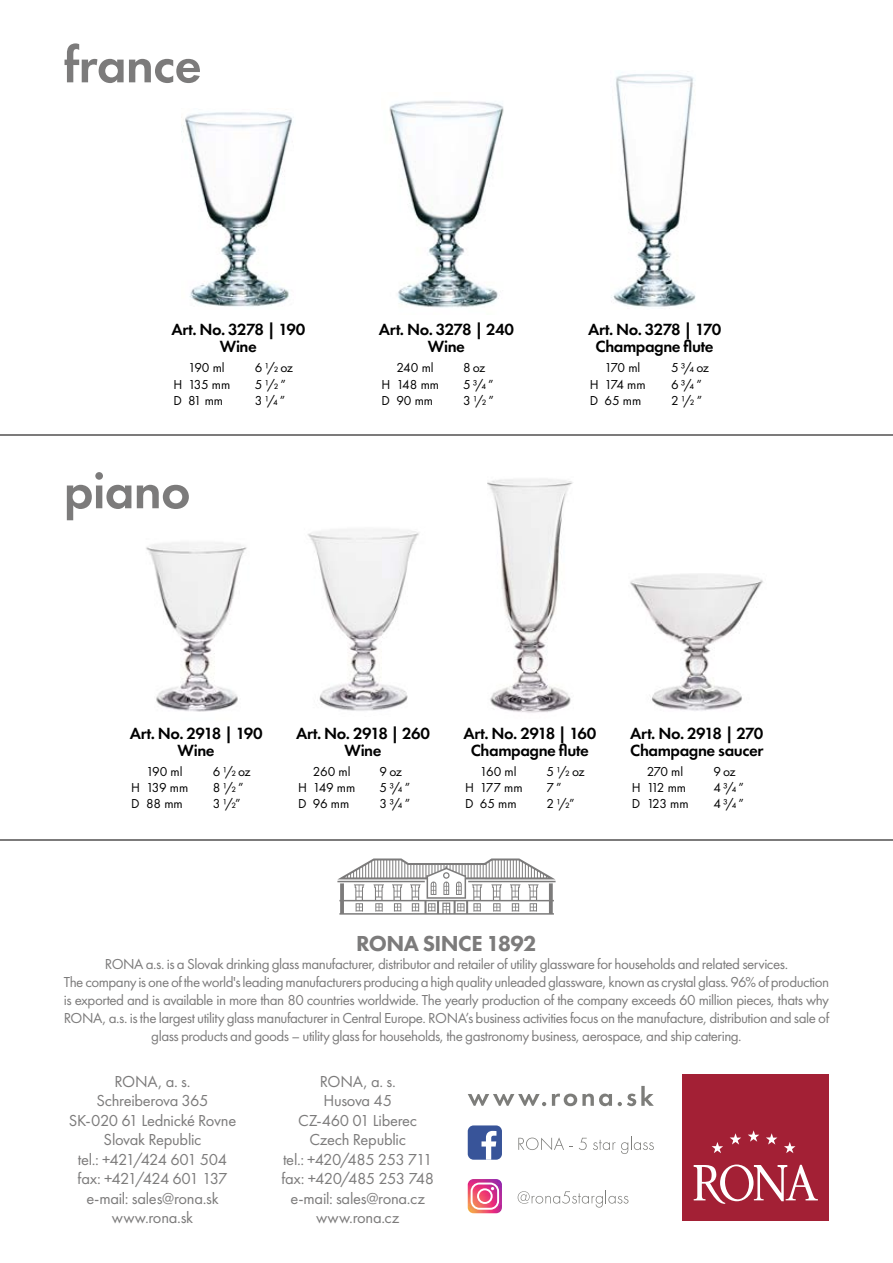
<style>
.page{position:relative;width:893px;height:1263px;background:#fff}
.page>*{position:absolute;margin:0;border:0;box-sizing:border-box;transform-origin:0 0}
.t1{font:600 52.5px "Futura PT";letter-spacing:-.015em;color:#7c7b7b}
.t2{font:800 22.5px "Futura PT";letter-spacing:-.025em;color:#7c7b7b}
.t3{font:600 16.8px/16.8px "Futura PT";letter-spacing:-.025em;color:#000;text-align:center}
.t4{font:16.5px/19.5px "Futura PT";letter-spacing:-.02em;color:#7c7b7b;text-align:center}
.t5{font:15px/18px "Futura PT";letter-spacing:-.03em;color:#7c7b7b;text-align:center}
.t6{font:13.5px/16.2px "Futura PT";letter-spacing:-.02em;color:#000}
</style>
<div class="page">
<div style="left:682px;top:1074px;width:147px;height:147px;background:#a32035"></div>
<svg style="left:694px;top:1130px;width:124px;height:74px"></svg>
<svg style="left:337px;top:858px;width:219px;height:57px"></svg>
<svg style="left:468px;top:1094px;width:78px;height:12px"></svg>
<svg style="left:552px;top:1093px;width:60px;height:13px"></svg>
<svg style="left:618px;top:1086px;width:36px;height:20px"></svg>
<div style="left:468px;top:1125px;width:34px;height:35px;background:#385499;border-radius:6px"></div>
<svg style="left:481px;top:1131px;width:15px;height:29px"></svg>
<svg style="left:518px;top:1137px;width:55px;height:13px"></svg>
<svg style="left:579px;top:1138px;width:8px;height:12px"></svg>
<svg style="left:593px;top:1137px;width:61px;height:17px"></svg>
<svg style="left:518px;top:1190px;width:110px;height:17px"></svg>
<img style="left:468px;top:1179px;width:34px;height:34px">
<svg style="left:471px;top:1182px;width:28px;height:28px"></svg>
<img style="left:181px;top:112px;width:111px;height:195px">
<img style="left:611px;top:74px;width:85px;height:233px">
<img style="left:389px;top:100px;width:115px;height:208px">
<hr style="left:0;top:839px;width:893px;height:1px;background:#7c7b7b">
<hr style="left:0;top:434px;width:893px;height:2px;background:#7c7b7b">
<img style="left:146px;top:542px;width:101px;height:170px">
<img style="left:487px;top:479px;width:86px;height:234px">
<img style="left:307px;top:529px;width:112px;height:182px">
<img style="left:630px;top:574px;width:133px;height:137px">
<h1 class="t1" style="left:64px;top:32px;width:140px">france</h1>
<p class="t3" style="left:171px;top:321px;width:135px">Art. No. 3278 | 190<br>Wine</p>
<p class="t6" style="left:173px;top:376px;width:58px">H 135 mm<br>D</p>
<p class="t6" style="left:255px;top:360px;width:40px">6 ¹/₂ oz<br>5 ¹/₂ ”<br>3 ¹/₄ ”</p>
<p class="t6" style="left:188px;top:360px;width:38px">190 ml</p>
<p class="t6" style="left:188px;top:392px;width:37px">81 mm</p>
<h1 class="t1" style="left:64px;top:458px;width:128px">piano</h1>
<p class="t3" style="left:379px;top:321px;width:137px">Art. No. 3278 | 240<br>Wine</p>
<p class="t6" style="left:382px;top:376px;width:59px">H 148 mm<br>D</p>
<p class="t6" style="left:396px;top:360px;width:39px">240 ml</p>
<p class="t6" style="left:396px;top:392px;width:38px">90 mm</p>
<p class="t6" style="left:463px;top:360px;width:33px">8 oz<br>5 ³/₄ ”<br>3 ¹/₂ ”</p>
<p class="t3" style="left:588px;top:321px;width:135px">Art. No. 3278 | 170<br>Champagne flute</p>
<p class="t6" style="left:590px;top:376px;width:57px">H 174 mm<br>D</p>
<p class="t6" style="left:671px;top:360px;width:39px">5 ³/₄ oz<br>6 ³/₄ ”<br>2 ¹/₂ ”</p>
<p class="t6" style="left:604px;top:360px;width:37px">170 ml</p>
<p class="t6" style="left:604px;top:392px;width:38px">65 mm</p>
<p class="t3" style="left:130px;top:724px;width:134px">Art. No. 2918 | 190<br>Wine</p>
<p class="t6" style="left:131px;top:779px;width:59px">H 139 mm<br>D</p>
<p class="t6" style="left:213px;top:763px;width:40px">6 ¹/₂ oz<br>8 ¹/₂ ”<br>3 ¹/₂”</p>
<p class="t6" style="left:146px;top:763px;width:38px">190 ml</p>
<p class="t6" style="left:146px;top:795px;width:38px">88 mm</p>
<p class="t3" style="left:296px;top:724px;width:135px">Art. No. 2918 | 260<br>Wine</p>
<p class="t6" style="left:298px;top:779px;width:59px">H 149 mm<br>D</p>
<p class="t6" style="left:313px;top:763px;width:39px">260 ml</p>
<p class="t6" style="left:313px;top:795px;width:38px">96 mm</p>
<p class="t6" style="left:380px;top:763px;width:32px">9 oz<br>5 ³/₄ ”<br>3 ³/₄ ”</p>
<p class="t3" style="left:463px;top:724px;width:134px">Art. No. 2918 | 160<br>Champagne flute</p>
<p class="t6" style="left:465px;top:779px;width:59px">H 177 mm<br>D</p>
<p class="t6" style="left:547px;top:763px;width:40px">5 ¹/₂ oz<br>7 ”<br>2 ¹/₂”</p>
<p class="t6" style="left:480px;top:763px;width:38px">160 ml</p>
<p class="t6" style="left:480px;top:795px;width:38px">65 mm</p>
<p class="t3" style="left:630px;top:724px;width:135px;text-align:left">Art. No. 2918 | 270<br>Champagne saucer</p>
<p class="t6" style="left:632px;top:779px;width:56px">H 112 mm<br>D</p>
<p class="t6" style="left:647px;top:763px;width:38px">270 ml</p>
<p class="t6" style="left:647px;top:795px;width:43px">123 mm</p>
<p class="t6" style="left:713px;top:763px;width:32px">9 oz<br>4 ³/₄ ”<br>4 ³/₄ ”</p>
<h2 class="t2" style="left:356px;top:929px;width:182px">RONA SINCE 1892</h2>
<p class="t5" style="left:64px;top:955px;width:767px">RONA a.s. is a Slovak drinking glass manufacturer, distributor and retailer of utility glassware for households and related services.<br>The company is one of the world's leading manufacturers producing a high quality unleaded glassware, known as crystal glass. 96% of production is exported and is available in more than 80 countries worldwide. The yearly production of the company exceeds 60 million pieces, thats why RONA, a.s. is the largest utility glass manufacturer in Central Europe. RONA’s business activities focus on the manufacture, distribution and sale of glass products and goods – utility glass for households, the gastronomy business, aerospace, and ship catering.</p>
<p class="t4" style="left:69px;top:1071px;width:169px">RONA, a. s.<br>Schreiberova 365<br>SK-020 61 Lednické Rovne<br>Slovak Republic<br>tel.: +421/424 601 504 fax: +421/424 601 137 e-mail: sales@rona.sk www.rona.sk</p>
<p class="t4" style="left:281px;top:1071px;width:154px">RONA, a. s.<br>Husova 45<br>CZ-460 01 Liberec<br>Czech Republic<br>tel.: +420/485 253 711 fax: +420/485 253 748 e-mail: sales@rona.cz www.rona.cz</p>
</div>
